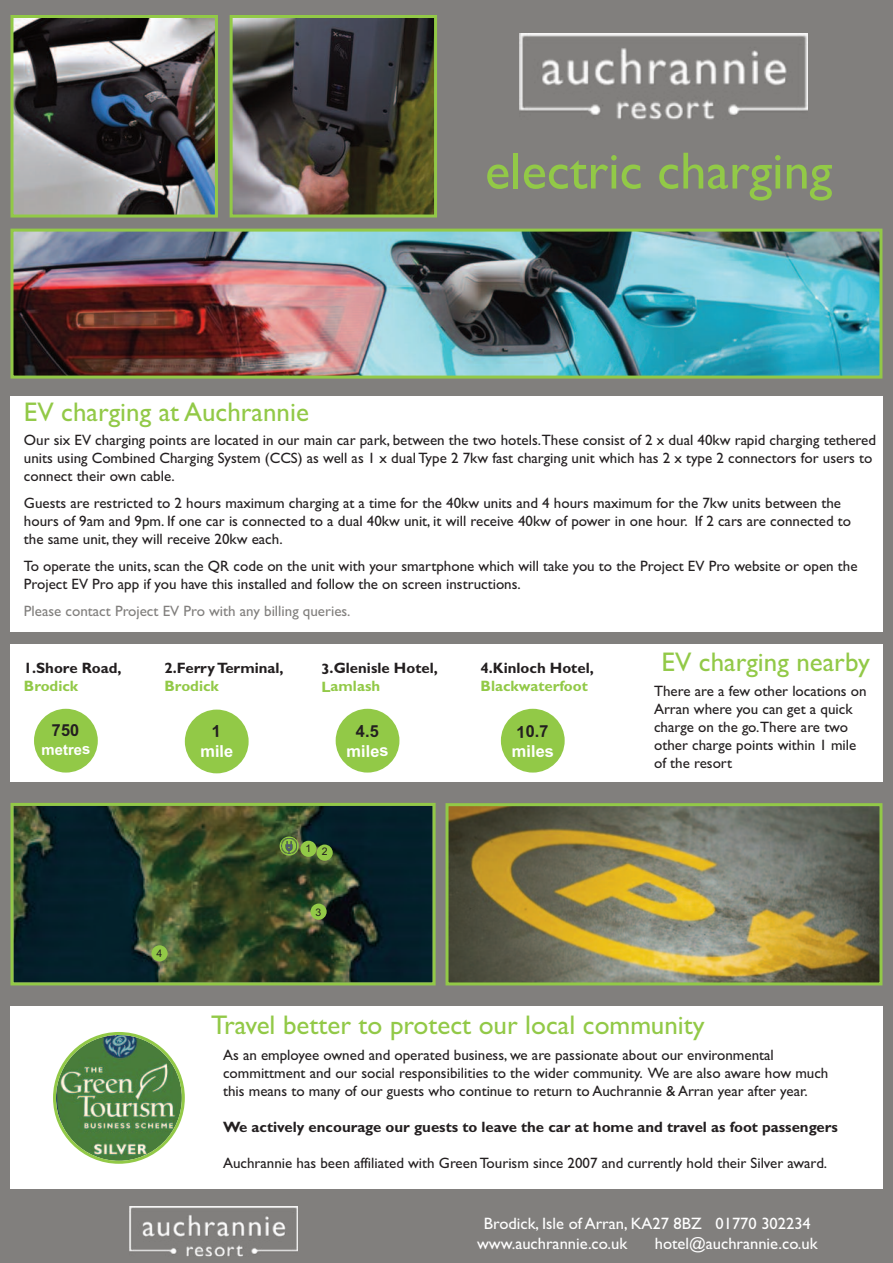
<style>
.page{position:relative;width:893px;height:1263px;background:#817f7d}
.page>*{position:absolute;margin:0;border:0;box-sizing:border-box;transform-origin:0 0}
.t1{font:52.5px "Gill Sans";color:#92c947}
.t2{font:27px "Gill Sans";color:#92c947}
.t3{font:16.5px/19.8px "Gill Sans";color:#fff}
.t4{font:700 16.5px "Arial";color:#fff}
.t5{font:700 16.5px "Arial";color:#231f20}
.t6{font:15px/18px "Gill Sans";color:#231f20}
.t7{font:700 15px "Gill Sans";color:#231f20}
.t8{font:15px "Gill Sans";color:#817f7d}
.t9{font:700 15px "Gill Sans";color:#92c947}
.t10{font:700 15px "Arial";color:#fff}
.t11{font:10.5px "Arial";color:#231f20}
</style>
<div class="page">
<img style="left:129px;top:1206px;width:168px;height:50px">
<img style="left:15px;top:233px;width:863px;height:142px">
<div style="left:11px;top:229px;width:871px;height:150px;border:3px solid #92c947"></div>
<img style="left:234px;top:19px;width:199px;height:194px">
<div style="left:230px;top:15px;width:207px;height:202px;border:3px solid #92c947"></div>
<img style="left:15px;top:19px;width:199px;height:195px">
<div style="left:11px;top:15px;width:207px;height:203px;border:3px solid #92c947"></div>
<img style="left:519px;top:33px;width:288px;height:86px">
<div style="left:11px;top:396px;width:871px;height:235px;background:#fff"></div>
<div style="left:11px;top:645px;width:871px;height:137px;background:#fff"></div>
<img style="left:450px;top:807px;width:428px;height:174px">
<div style="left:446px;top:803px;width:436px;height:182px;border:3px solid #92c947"></div>
<div style="left:11px;top:1007px;width:871px;height:182px;background:#fff"></div>
<div style="left:34px;top:709px;width:64px;height:63px;background:#92c947;border-radius:50%"></div>
<div style="left:185px;top:710px;width:64px;height:63px;background:#92c947;border-radius:50%"></div>
<div style="left:336px;top:709px;width:63px;height:63px;background:#92c947;border-radius:50%"></div>
<div style="left:501px;top:709px;width:64px;height:63px;background:#92c947;border-radius:50%"></div>
<svg style="left:11px;top:803px;width:425px;height:182px;background:#253b29"></svg>
<svg style="left:280px;top:836px;width:19px;height:19px"></svg>
<div style="left:300px;top:841px;width:17px;height:16px;background:#92c947;border-radius:50%"></div>
<div style="left:317px;top:844px;width:16px;height:17px;background:#92c947;border-radius:50%"></div>
<div style="left:310px;top:904px;width:17px;height:16px;background:#92c947;border-radius:50%"></div>
<div style="left:151px;top:945px;width:17px;height:16px;background:#92c947;border-radius:50%"></div>
<img style="left:281px;top:838px;width:16px;height:16px">
<svg style="left:53px;top:1032px;width:132px;height:132px"></svg>
<h1 class="t1" style="left:485px;top:140px;width:349px">electric charging</h1>
<h2 class="t2" style="left:24px;top:395px;width:287px">EV charging at Auchrannie</h2>
<p class="t6" style="left:24px;top:430px;width:854px">Our six EV charging points are located in our main car park, between the two hotels.These consist of 2 x dual 40kw rapid charging tethered units using Combined Charging System (CCS) as well as 1 x dual Type 2 7kw fast charging unit which has 2 x type 2 connectors for users to connect their own cable.</p>
<p class="t6" style="left:24px;top:493px;width:829px">Guests are restricted to 2 hours maximum charging at a time for the 40kw units and 4 hours maximum for the 7kw units between the hours of 9am and 9pm. If one car is connected to a dual 40kw unit, it will receive 40kw of power in one hour. If 2 cars are connected to the same unit, they will receive 20kw each.</p>
<p class="t6" style="left:24px;top:556px;width:835px">To operate the units, scan the QR code on the unit with your smartphone which will take you to the Project EV Pro website or open the<br>Project EV Pro app if you have this installed and follow the on screen instructions.</p>
<p class="t8" style="left:24px;top:602px;width:328px">Please contact Project EV Pro with any billing queries.</p>
<p class="t7" style="left:24px;top:659px;width:99px">1.Shore Road,</p>
<h2 class="t2" style="left:661px;top:646px;width:210px">EV charging nearby</h2>
<p class="t9" style="left:24px;top:677px;width:56px">Brodick</p>
<p class="t7" style="left:165px;top:659px;width:121px">2.FerryTerminal,</p>
<p class="t9" style="left:165px;top:677px;width:56px">Brodick</p>
<p class="t7" style="left:481px;top:659px;width:115px">4.Kinloch Hotel,</p>
<p class="t9" style="left:481px;top:677px;width:109px">Blackwaterfoot</p>
<p class="t7" style="left:321px;top:659px;width:118px">3.Glenisle Hotel,</p>
<p class="t9" style="left:321px;top:677px;width:60px">Lamlash</p>
<p class="t6" style="left:654px;top:682px;width:214px">There are a few other locations on<br>Arran where you can get a quick charge on the go.There are two other charge points within 1 mile of the resort</p>
<p class="t5" style="left:516px;top:722px;width:34px;rotate:-1deg">10.7</p>
<p class="t4" style="left:512px;top:742px;width:44px;rotate:-1deg">miles</p>
<p class="t10" style="left:41px;top:741px;width:51px;rotate:-1deg">metres</p>
<p class="t4" style="left:200px;top:742px;width:35px;rotate:-1deg">mile</p>
<p class="t4" style="left:346px;top:742px;width:44px;rotate:-1deg">miles</p>
<p class="t11" style="left:306px;top:844px;width:23px">1 2</p>
<p class="t11" style="left:157px;top:947px;width:7px">4</p>
<p class="t11" style="left:315px;top:906px;width:7px">3</p>
<h2 class="t2" style="left:211px;top:1009px;width:495px">Travel better to protect our local community</h2>
<p class="t6" style="left:223px;top:1046px;width:607px">As an employee owned and operated business, we are passionate about our environmental committment and our social responsibilities to the wider community. We are also aware how much this means to many of our guests who continue to return to Auchrannie &amp; Arran year after year.</p>
<p class="t7" style="left:223px;top:1118px;width:616px">We actively encourage our guests to leave the car at home and travel as foot passengers</p>
<p class="t6" style="left:223px;top:1154px;width:606px">Auchrannie has been affiliated with Green Tourism since 2007 and currently hold their Silver award.</p>
<p class="t3" style="left:477px;top:1214px;width:335px;text-indent:7px">Brodick, Isle of Arran, KA27 8BZ 01770 302234 www.auchrannie.co.uk</p>
<p class="t3" style="left:655px;top:1233px;width:164px">hotel@auchrannie.co.uk</p>
</div>
